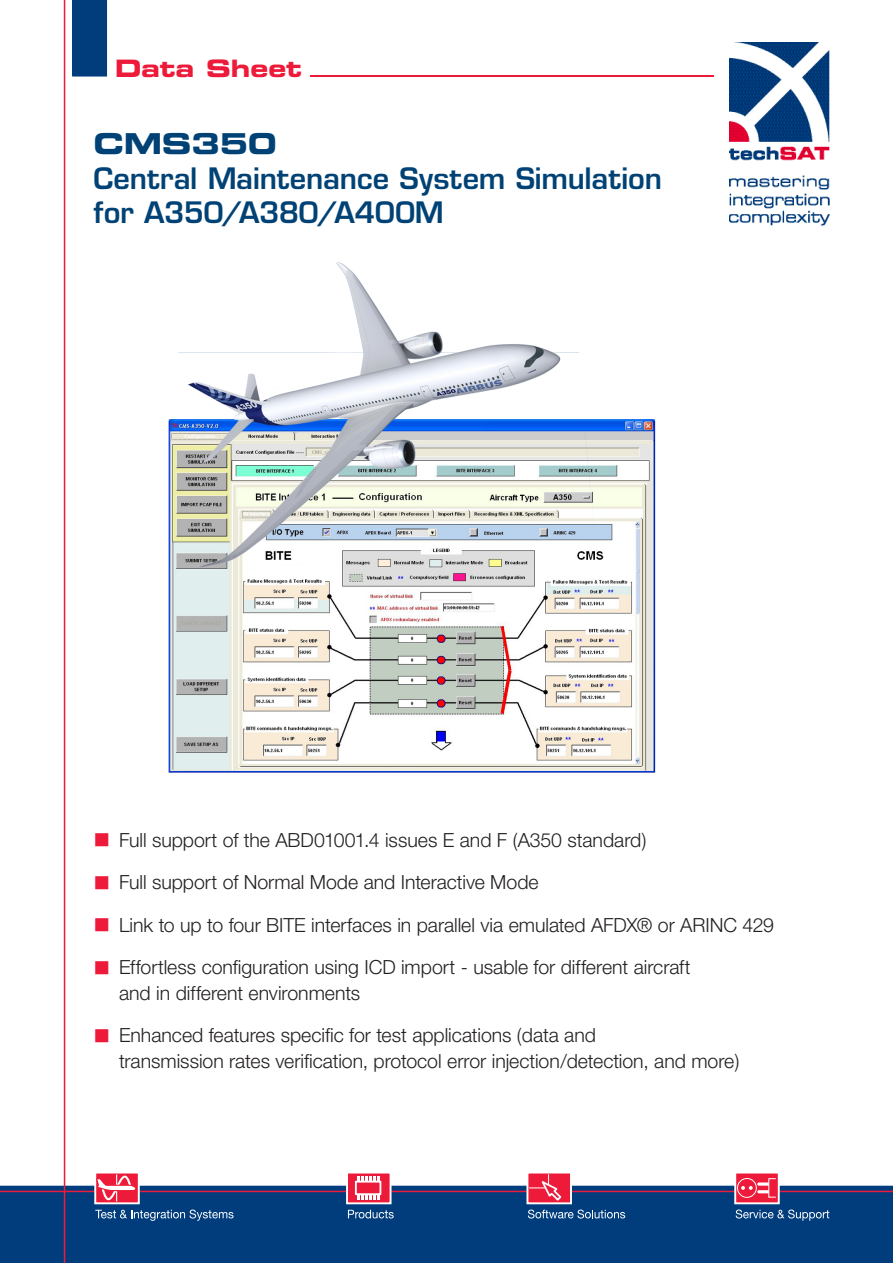
<style>
.page{position:relative;width:893px;height:1263px;background:#fff}
.page>*{position:absolute;margin:0;border:0;box-sizing:border-box;transform-origin:0 0}
.Heading2{font:600 28.8px "Eurostile";letter-spacing:-.005em;color:#004275}
.Heading1{font:28.8px "Eurostile Bold Extended Two";letter-spacing:-.01em;color:#004275}
.t1{font:24px "Eurostile Bold Extended Two";color:#ed1a3a}
.t2{font:300 19.5px/25.5px "Helvetica Neue";color:#231f20}
</style>
<div class="page">
<div style="left:0;top:1186px;width:893px;height:77px;background:#013d7d"></div>
<hr style="left:0;top:1191px;width:893px;height:1px;background:#ed1a3a">
<div style="left:94px;top:1171px;width:46px;height:33px;border:2px solid #fff"></div>
<svg style="left:95px;top:1171px;width:139px;height:50px"></svg>
<div style="left:527px;top:1172px;width:44px;height:31px;background:#ed1a3a"></div>
<div style="left:526px;top:1171px;width:46px;height:33px;border:2px solid #fff"></div>
<svg style="left:529px;top:1174px;width:34px;height:28px"></svg>
<svg style="left:528px;top:1209px;width:97px;height:9px"></svg>
<div style="left:735px;top:1172px;width:44px;height:31px;background:#ed1a3a"></div>
<div style="left:734px;top:1171px;width:46px;height:33px;border:2px solid #fff"></div>
<div style="left:737px;top:1178px;width:20px;height:20px;border:1px solid #fff;border-radius:50%"></div>
<svg style="left:741px;top:1182px;width:28px;height:11px"></svg>
<svg style="left:736px;top:1209px;width:93px;height:12px"></svg>
<svg style="left:348px;top:1210px;width:46px;height:8px"></svg>
<div style="left:347px;top:1172px;width:44px;height:31px;background:#ed1a3a"></div>
<div style="left:346px;top:1171px;width:45px;height:33px;border:2px solid #fff"></div>
<div style="left:355px;top:1181px;width:26px;height:14px;border:2px solid #fff"></div>
<svg style="left:357px;top:1176px;width:22px;height:6px"></svg>
<svg style="left:357px;top:1194px;width:22px;height:5px"></svg>
<div style="left:72px;top:0;width:35px;height:77px;background:#013d7d"></div>
<hr style="left:310px;top:75px;width:404px;height:2px;background:#ed1a3a">
<hr style="left:64px;top:0;width:1px;height:1263px;background:#ed1a3a">
<img style="left:729px;top:43px;width:100px;height:182px">
<img style="left:168px;top:262px;width:488px;height:511px">
<p class="t1" style="left:115px;top:51px;width:189px">Data Sheet</p>
<p class="Heading1" style="left:94px;top:124px;width:185px">CMS350</p>
<p class="Heading2" style="left:94px;top:160px;width:570px">Central Maintenance System Simulation</p>
<p class="Heading2" style="left:94px;top:195px;width:352px">for A350/A380/A400M</p>
<p class="t2" style="left:119px;top:826px;width:529px">Full support of the ABD01001.4 issues E and F (A350 standard)</p>
<p class="t2" style="left:119px;top:869px;width:421px">Full support of Normal Mode and Interactive Mode</p>
<p class="t2" style="left:119px;top:912px;width:657px">Link to up to four BITE interfaces in parallel via emulated AFDX® or ARINC 429</p>
<p class="t2" style="left:119px;top:954px;width:573px">Effortless configuration using ICD import - usable for different aircraft and in different environments</p>
<p class="t2" style="left:119px;top:1022px;width:622px">Enhanced features specific for test applications (data and<br>transmission rates verification, protocol error injection/detection, and more)</p>
</div>
